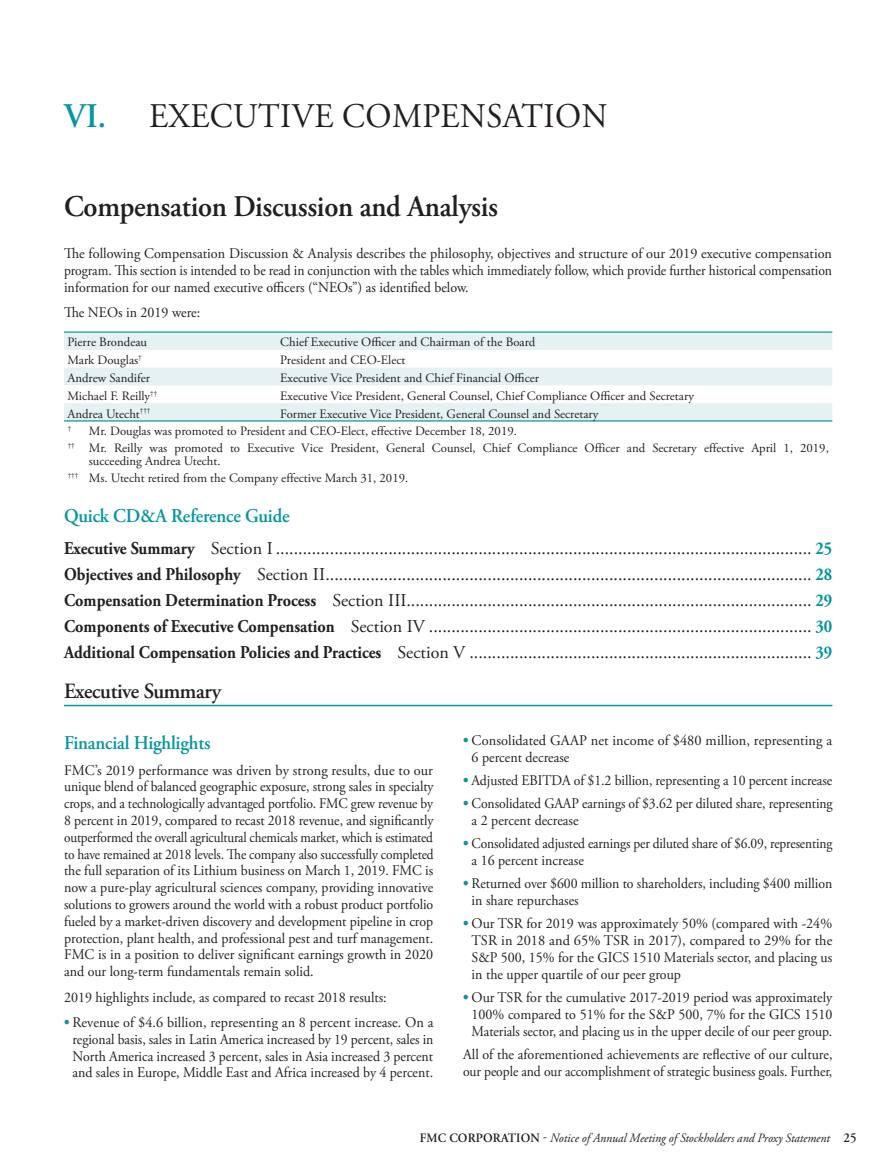
<style>
.page{position:relative;width:892px;height:1162px;background:#fff}
.page>*{position:absolute;margin:0;border:0;box-sizing:border-box;transform-origin:0 0}
.t1{font:34.5px "Adobe Garamond Pro";letter-spacing:.015em;color:#231f20;scale:.95 1}
.t2{font:600 30px "Adobe Garamond Pro";letter-spacing:-.01em;color:#231f20;scale:.95 1}
.t3{font:600 21.75px "Adobe Garamond Pro";letter-spacing:-.015em;color:#231f20;scale:.95 1}
.t4{font:600 19.5px "Adobe Garamond Pro";letter-spacing:-.01em;color:#0496a2;scale:.95 1}
.t5{font:18px/25.8px "Adobe Garamond Pro";color:#231f20;text-align:justify}
.t6{font:14.7px/16.8px "Adobe Garamond Pro";color:#231f20;text-align:justify}
.t7{font:14.7px/16.8px "Adobe Garamond Pro";color:#231f20;text-align:justify;scale:.96 1}
.t8{font:14.7px/16.8px "Adobe Garamond Pro";color:#231f20;text-align:justify;scale:.95 1}
.t9{font:14.7px/16.8px "Adobe Garamond Pro";color:#231f20;scale:.94 1}
.t10{font:14.7px/16.8px "Adobe Garamond Pro";color:#231f20;scale:.92 1}
.t11{font:14.7px/16.8px "Adobe Garamond Pro";color:#231f20;scale:.93 1}
.t12{font:12.75px/17px "Adobe Garamond Pro";color:#231f20}
.t13{font:italic 12.75px "Adobe Garamond Pro";color:#231f20;scale:.95 1}
.t14{font:7.35px "Adobe Garamond Pro";color:#231f20}
.s1{font-weight:600;color:#0496a2}
.s2{font-weight:700}
.s3{font-weight:700;color:#0496a2}
.s4{font-weight:600;font-style:normal}
.s5{font-style:normal}
.s6{font-weight:600;font-style:normal;font-size:13.5px}
</style>
<div class="page">
<hr style="left:64px;top:704px;width:768px;height:2px;background:#0496a2">
<svg style="left:64px;top:333px;width:768px;height:87px;fill:#e5f1f3"></svg>
<hr style="left:64px;top:331px;width:213px;height:2px;background:#36a7b1">
<hr style="left:277px;top:331px;width:555px;height:2px;background:#36a7b1">
<hr style="left:64px;top:420px;width:213px;height:1px;background:#36a7b1">
<hr style="left:277px;top:420px;width:555px;height:1px;background:#36a7b1">
<h1 class="t1" style="left:64px;top:100px;width:573px"><span class="s1">VI.</span> EXECUTIVE COMPENSATION</h1>
<h2 class="t2" style="left:64px;top:194px;width:458px">Compensation Discussion and Analysis</h2>
<p class="t7" style="left:64px;top:245px;width:801px">The following Compensation Discussion &amp; Analysis describes the philosophy, objectives and structure of our 2019 executive compensation program. This section is intended to be read in conjunction with the tables which immediately follow, which provide further historical compensation information for our named executive officers (“NEOs”) as identified below.</p>
<p class="t8" style="left:64px;top:304px;width:145px">The NEOs in 2019 were:</p>
<p class="t12" style="left:67px;top:334px;width:81px">Pierre Brondeau</p>
<p class="t12" style="left:280px;top:334px;width:256px">Chief Executive Officer and Chairman of the Board</p>
<p class="t12" style="left:67px;top:352px;width:76px">Mark Douglas<sup>†</sup></p>
<p class="t12" style="left:280px;top:352px;width:127px">President and CEO-Elect</p>
<p class="t12" style="left:67px;top:370px;width:84px">Andrew Sandifer</p>
<p class="t12" style="left:280px;top:370px;width:260px">Executive Vice President and Chief Financial Officer</p>
<p class="t12" style="left:67px;top:387px;width:91px">Michael F. Reilly<sup>††</sup></p>
<p class="t12" style="left:280px;top:387px;width:415px">Executive Vice President, General Counsel, Chief Compliance Officer and Secretary</p>
<p class="t12" style="left:67px;top:405px;width:84px">Andrea Utecht<sup>†††</sup></p>
<p class="t12" style="left:280px;top:405px;width:319px">Former Executive Vice President, General Counsel and Secretary</p>
<p class="t14" style="left:68px;top:425px;width:5px">†</p>
<p class="t12" style="left:68px;top:423px;width:762px;text-indent:21px">Mr. Douglas was promoted to President and CEO-Elect, effective December 18, 2019.<br><sup>††</sup> Mr. Reilly was promoted to Executive Vice President, General Counsel, Chief Compliance Officer and Secretary effective April 1, 2019,</p>
<p class="t12" style="left:68px;top:453px;width:342px;text-indent:21px">succeeding Andrea Utecht.<br><sup>†††</sup> Ms. Utecht retired from the Company effective March 31, 2019.</p>
<h3 class="t4" style="left:64px;top:507px;width:239px">Quick CD&amp;A Reference Guide</h3>
<p class="t5" style="left:64px;top:536px;width:769px"><span class="s2">Executive Summary</span> Section I ....................................................................................................................... <span class="s3">25<br></span><span class="s2">Objectives and Philosophy</span> Section II ............................................................................................................ <span class="s3">28<br></span><span class="s2">Compensation Determination Process</span> Section III.......................................................................................... <span class="s3">29<br></span><span class="s2">Components of Executive Compensation</span> Section IV ..................................................................................... <span class="s3">30<br></span><span class="s2">Additional Compensation Policies and Practices</span> Section V ............................................................................ <span class="s3">39</span></p>
<h3 class="t3" style="left:64px;top:682px;width:167px">Executive Summary</h3>
<h3 class="t4" style="left:64px;top:735px;width:156px">Financial Highlights</h3>
<p class="t6" style="left:64px;top:762px;width:371px">FMC’s 2019 performance was driven by strong results, due to our unique blend of balanced geographic exposure, strong sales in specialty crops, and a technologically advantaged portfolio. FMC grew revenue by 8 percent in 2019, compared to recast 2018 revenue, and significantly outperformed the overall agricultural chemicals market, which is estimated to have remained at 2018 levels. The company also successfully completed the full separation of its Lithium business on March 1, 2019. FMC is now a pure-play agricultural sciences company, providing innovative solutions to growers around the world with a robust product portfolio fueled by a market-driven discovery and development pipeline in crop protection, plant health, and professional pest and turf management.<br>FMC is in a position to deliver significant earnings growth in 2020 and our long-term fundamentals remain solid.</p>
<p class="t8" style="left:64px;top:988px;width:341px">2019 highlights include, as compared to recast 2018 results:</p>
<p class="t7" style="left:64px;top:1014px;width:386px;text-align:center"><span class="s3">•</span> Revenue of $4.6 billion, representing an 8 percent increase. On a regional basis, sales in Latin America increased by 19 percent, sales in North America increased 3 percent, sales in Asia increased 3 percent and sales in Europe, Middle East and Africa increased by 4 percent.</p>
<p class="t6" style="left:471px;top:732px;width:362px;text-indent:-9px"><span class="s3">•</span> Consolidated GAAP net income of $480 million, representing a<br>6 percent decrease</p>
<p class="t9" style="left:463px;top:772px;width:394px"><span class="s3">•</span> Adjusted EBITDA of $1.2 billion, representing a 10 percent increase</p>
<p class="t11" style="left:471px;top:795px;width:389px;text-indent:-9px"><span class="s3">•</span> Consolidated GAAP earnings of $3.62 per diluted share, representing a 2 percent decrease</p>
<p class="t10" style="left:471px;top:835px;width:393px;text-indent:-9px"><span class="s3">•</span> Consolidated adjusted earnings per diluted share of $6.09, representing a 16 percent increase</p>
<p class="t9" style="left:471px;top:875px;width:385px;text-indent:-9px"><span class="s3">•</span> Returned over $600 million to shareholders, including $400 million in share repurchases</p>
<p class="t8" style="left:471px;top:915px;width:381px;text-indent:-9px"><span class="s3">•</span> Our TSR for 2019 was approximately 50% (compared with -24% TSR in 2018 and 65% TSR in 2017), compared to 29% for the S&amp;P 500, 15% for the GICS 1510 Materials sector, and placing us in the upper quartile of our peer group</p>
<p class="t8" style="left:463px;top:989px;width:390px;text-align:center"><span class="s3">•</span> Our TSR for the cumulative 2017-2019 period was approximately<br>100% compared to 51% for the S&amp;P 500, 7% for the GICS 1510<br>Materials sector, and placing us in the upper decile of our peer group.</p>
<p class="t8" style="left:463px;top:1045px;width:390px">All of the aforementioned achievements are reflective of our culture, our people and our accomplishment of strategic business goals. Further,</p>
<p class="t13" style="left:419px;top:1131px;width:461px"><span class="s4">FMC CORPORATION</span> <span class="s5">-</span> Notice of Annual Meeting of Stockholders and Proxy Statement <span class="s6">25</span></p>
</div>
